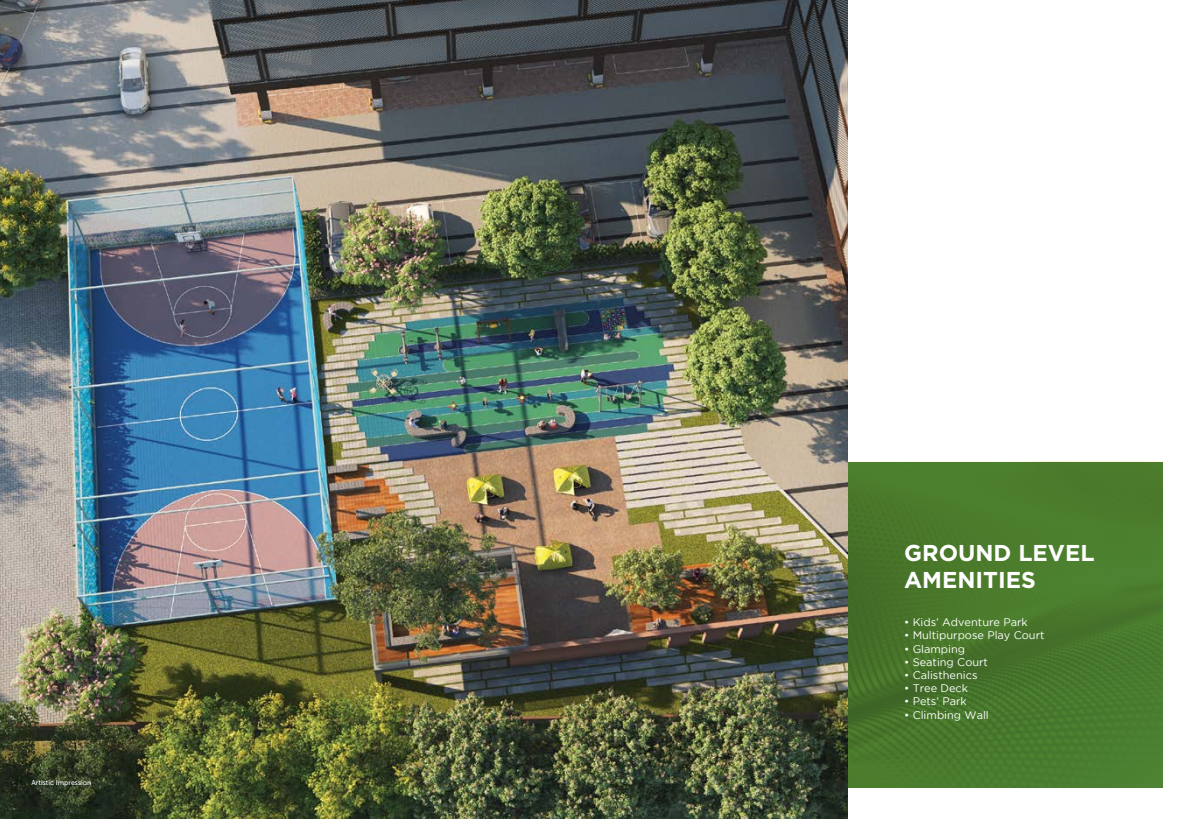
<style>
.page{position:relative;width:1197px;height:819px;background:#fff}
.page>*{position:absolute;margin:0;border:0;box-sizing:border-box;transform-origin:0 0}
.t1{font:700 22.93px/27.5px "Gotham";color:#fff}
.t2{font:11.03px "Gotham";color:#fff}
.t3{font:7px "Museo Sans 500";color:#fff}
</style>
<div class="page">
<div style="left:837px;top:462px;width:326px;height:326px;background:linear-gradient(to right,#48732a,#4a7e2e)"></div>
<img style="left:0;top:0;width:847px;height:819px">
<p class="t3" style="left:32px;top:779px;width:62px">Artistic Impression</p>
<h1 class="t1" style="left:904px;top:538px;width:192px">GROUND LEVEL<br>AMENITIES</h1>
<p class="t2" style="left:904px;top:616px;width:125px">• Kids’ Adventure Park</p>
<p class="t2" style="left:904px;top:630px;width:142px">• Multipurpose Play Court</p>
<p class="t2" style="left:904px;top:643px;width:63px">• Glamping</p>
<p class="t2" style="left:904px;top:656px;width:85px">• Seating Court</p>
<p class="t2" style="left:904px;top:669px;width:75px">• Calisthenics</p>
<p class="t2" style="left:904px;top:682px;width:66px">• Tree Deck</p>
<p class="t2" style="left:904px;top:695px;width:64px">• Pets’ Park</p>
<p class="t2" style="left:904px;top:709px;width:86px">• Climbing Wall</p>
</div>
